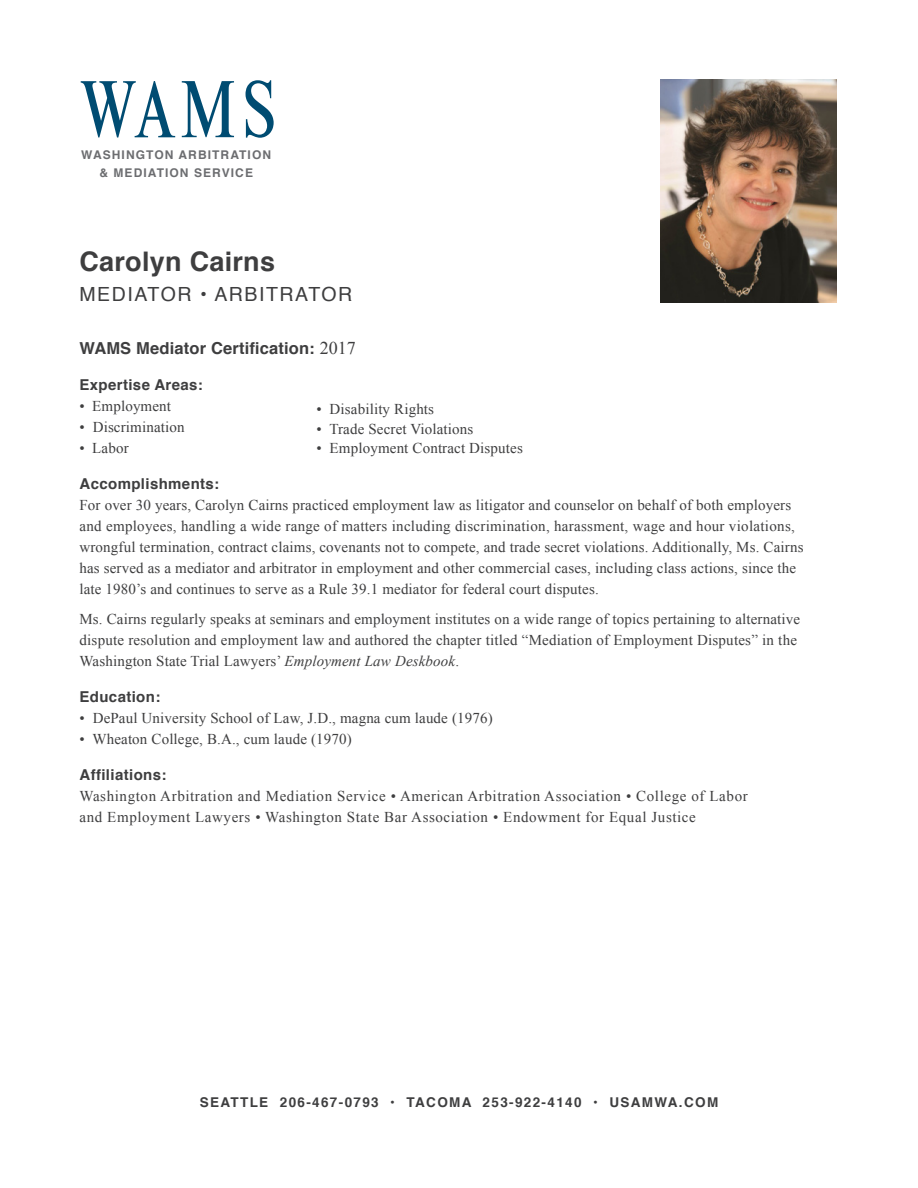
<style>
.page{position:relative;width:918px;height:1188px;background:#fff}
.page>*{position:absolute;margin:0;border:0;box-sizing:border-box;transform-origin:0 0}
.t1{font:700 27px "Helvetica";letter-spacing:.01em;color:#3e3e3f}
.t2{font:19.5px "Helvetica";letter-spacing:.08em;color:#3e3e3f}
.t3{font:700 16.5px "Helvetica";letter-spacing:.01em;color:#3e3e3f}
.t4{font:15px/21px "Times New Roman";letter-spacing:.01em;color:#3e3e3f}
.t5{font:15px/21px "Times New Roman";letter-spacing:.04em;color:#3e3e3f}
.t6{font:700 15px "Helvetica";letter-spacing:.025em;color:#3e3e3f}
.t7{font:700 13.5px "Helvetica";letter-spacing:.1em;color:#3e3e3f}
.t8{font:700 12px/18px "Helvetica";letter-spacing:.09em;color:#6c6d70;text-align:center}
.s1{font-family:"Times New Roman";font-weight:400;font-size:18px}
.s2{font-style:italic}
</style>
<div class="page">
<svg style="left:81px;top:81px;width:94px;height:57px"></svg>
<svg style="left:182px;top:81px;width:52px;height:56px"></svg>
<svg style="left:246px;top:80px;width:28px;height:58px"></svg>
<img style="left:661px;top:80px;width:176px;height:222px">
<p class="t8" style="left:81px;top:146px;width:191px">WASHINGTON ARBITRATION &amp; MEDIATION SERVICE</p>
<p class="t1" style="left:80px;top:240px;width:197px">Carolyn Cairns</p>
<p class="t2" style="left:80px;top:279px;width:274px">MEDIATOR • ARBITRATOR</p>
<p class="t3" style="left:80px;top:335px;width:278px">WAMS Mediator Certification: <span class="s1">2017</span></p>
<p class="t6" style="left:80px;top:373px;width:125px">Expertise Areas:</p>
<p class="t4" style="left:80px;top:395px;width:93px">• Employment</p>
<p class="t4" style="left:80px;top:416px;width:107px">• Discrimination</p>
<p class="t4" style="left:80px;top:437px;width:51px">• Labor</p>
<p class="t6" style="left:80px;top:472px;width:141px">Accomplishments:</p>
<p class="t4" style="left:80px;top:494px;width:713px">For over 30 years, Carolyn Cairns practiced employment law as litigator and counselor on behalf of both employers</p>
<p class="t4" style="left:80px;top:515px;width:726px">and employees, handling a wide range of matters including discrimination, harassment, wage and hour violations, wrongful termination, contract claims, covenants not to compete, and trade secret violations. Additionally, Ms. Cairns has served as a mediator and arbitrator in employment and other commercial cases, including class actions, since the late 1980’s and continues to serve as a Rule 39.1 mediator for federal court disputes.</p>
<p class="t4" style="left:80px;top:608px;width:722px">Ms. Cairns regularly speaks at seminars and employment institutes on a wide range of topics pertaining to alternative dispute resolution and employment law and authored the chapter titled “Mediation of Employment Disputes” in the<br>Washington State Trial Lawyers’ <span class="s2">Employment Law Deskbook</span>.</p>
<p class="t6" style="left:80px;top:685px;width:82px">Education:</p>
<p class="t4" style="left:80px;top:707px;width:415px">• DePaul University School of Law, J.D., magna cum laude (1976)</p>
<p class="t4" style="left:80px;top:728px;width:274px">• Wheaton College, B.A., cum laude (1970)</p>
<p class="t6" style="left:80px;top:763px;width:89px">Affiliations:</p>
<p class="t5" style="left:80px;top:785px;width:670px">Washington Arbitration and Mediation Service • American Arbitration Association • College of Labor and Employment Lawyers • Washington State Bar Association • Endowment for Equal Justice</p>
<p class="t4" style="left:316px;top:398px;width:119px">• Disability Rights</p>
<p class="t4" style="left:316px;top:418px;width:159px">• Trade Secret Violations</p>
<p class="t4" style="left:316px;top:437px;width:208px">• Employment Contract Disputes</p>
<p class="t7" style="left:200px;top:1091px;width:520px">SEATTLE 206-467-0793 • TACOMA 253-922-4140 • USAMWA.COM</p>
</div>
